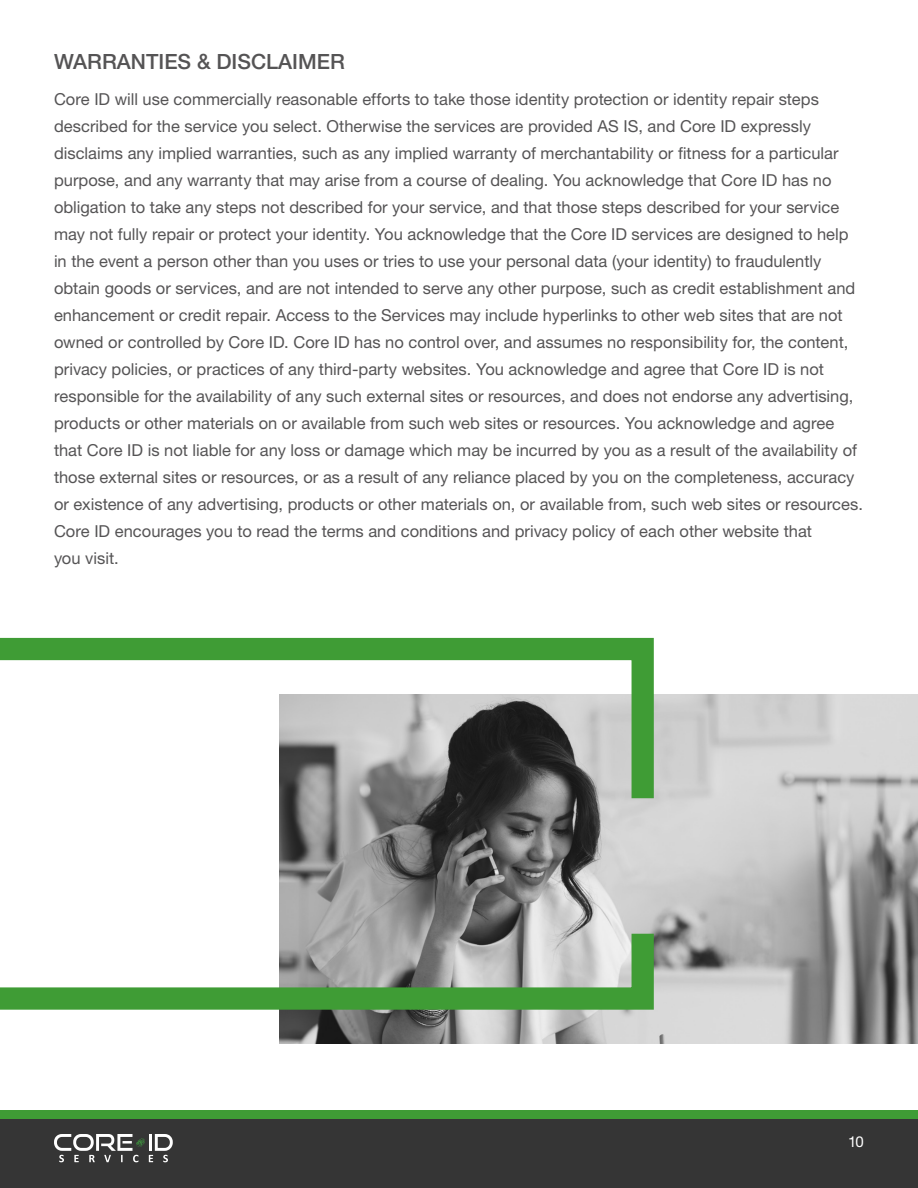
<style>
.page{position:relative;width:918px;height:1188px;background:#fff}
.page>*{position:absolute;margin:0;border:0;box-sizing:border-box;transform-origin:0 0}
.t1{font:500 21px "Helvetica Neue LT Std";color:#555455}
.t2{font:16.5px/27px "Helvetica Neue LT Std";color:#555455}
.t3{font:15px "Helvetica Neue LT Std";color:#fff}
</style>
<div class="page">
<div style="left:0;top:1119px;width:918px;height:69px;background:#353535"></div>
<div style="left:0;top:1111px;width:918px;height:8px;background:#3f9c35"></div>
<svg style="left:54px;top:1134px;width:119px;height:28px"></svg>
<img style="left:280px;top:695px;width:638px;height:349px">
<svg style="left:0;top:637px;width:659px;height:378px"></svg>
<p class="t1" style="left:54px;top:49px;width:292px">WARRANTIES &amp; DISCLAIMER</p>
<p class="t2" style="left:54px;top:85px;width:810px">Core ID will use commercially reasonable efforts to take those identity protection or identity repair steps described for the service you select. Otherwise the services are provided AS IS, and Core ID expressly disclaims any implied warranties, such as any implied warranty of merchantability or fitness for a particular purpose, and any warranty that may arise from a course of dealing. You acknowledge that Core ID has no obligation to take any steps not described for your service, and that those steps described for your service may not fully repair or protect your identity. You acknowledge that the Core ID services are designed to help in the event a person other than you uses or tries to use your personal data (your identity) to fraudulently obtain goods or services, and are not intended to serve any other purpose, such as credit establishment and enhancement or credit repair. Access to the Services may include hyperlinks to other web sites that are not owned or controlled by Core ID. Core ID has no control over, and assumes no responsibility for, the content, privacy policies, or practices of any third-party websites. You acknowledge and agree that Core ID is not responsible for the availability of any such external sites or resources, and does not endorse any advertising, products or other materials on or available from such web sites or resources. You acknowledge and agree that Core ID is not liable for any loss or damage which may be incurred by you as a result of the availability of those external sites or resources, or as a result of any reliance placed by you on the completeness, accuracy or existence of any advertising, products or other materials on, or available from, such web sites or resources.<br>Core ID encourages you to read the terms and conditions and privacy policy of each other website that<br>you visit.</p>
<p class="t3" style="left:848px;top:1133px;width:17px">10</p>
</div>
